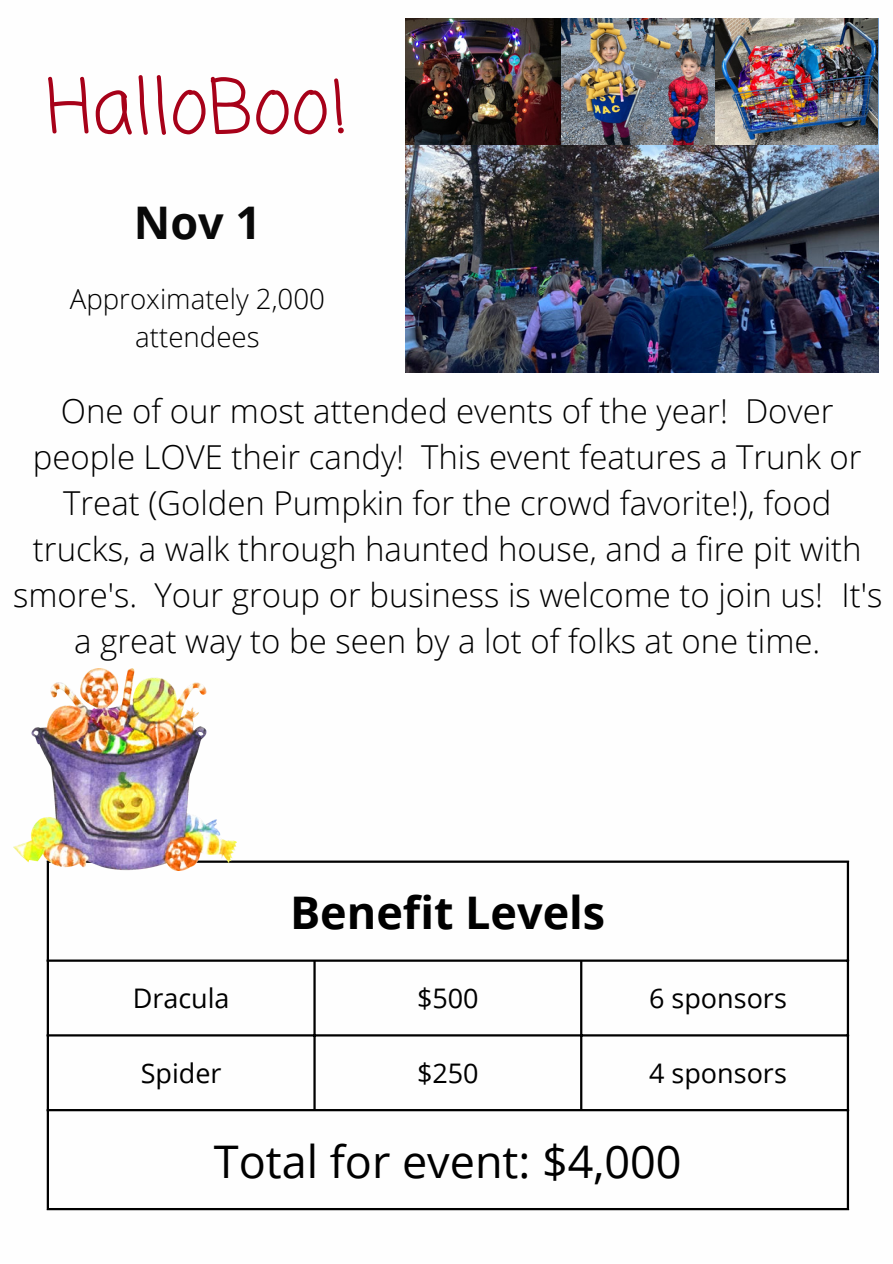
<style>
.page{position:relative;width:893px;height:1264px;background:#fff}
.page>*{position:absolute;margin:0;border:0;box-sizing:border-box;transform-origin:0 0}
.t1{font:75px "Coming Soon";color:#a70119}
.t2{font:45px "Open Sans";color:#000}
.t3{font:700 45px "Open Sans";color:#000}
.t4{font:700 45px "Open Sans";color:#090909}
.t5{font:300 33px/46px "Open Sans";color:#000;text-align:center}
.t6{font:300 27.75px/38.7px "Open Sans";color:#000;text-align:center}
.t7{font:27px "Open Sans";color:#000}
</style>
<div class="page">
<img style="left:405px;top:18px;width:473px;height:354px">
<img style="left:405px;top:18px;width:472px;height:126px">
<hr style="left:47px;top:862px;width:2px;height:345px;background:#000">
<hr style="left:313px;top:961px;width:2px;height:147px;background:#000">
<hr style="left:580px;top:961px;width:2px;height:147px;background:#000">
<hr style="left:846px;top:862px;width:3px;height:345px;background:#000">
<hr style="left:47px;top:860px;width:802px;height:2px;background:#000">
<hr style="left:47px;top:959px;width:802px;height:2px;background:#000">
<hr style="left:47px;top:1034px;width:802px;height:2px;background:#000">
<hr style="left:47px;top:1108px;width:802px;height:3px;background:#000">
<hr style="left:47px;top:1207px;width:802px;height:3px;background:#000">
<img style="left:13px;top:668px;width:224px;height:202px">
<p class="t1" style="left:46px;top:56px;width:304px">HalloBoo!</p>
<p class="t4" style="left:134px;top:191px;width:129px">Nov 1</p>
<p class="t6" style="left:70px;top:278px;width:257px">Approximately 2,000 attendees</p>
<p class="t5" style="left:13px;top:387px;width:870px">One of our most attended events of the year! Dover people LOVE their candy! This event features a Trunk or Treat (Golden Pumpkin for the crowd favorite!), food trucks, a walk through haunted house, and a fire pit with smore's. Your group or business is welcome to join us! It's a great way to be seen by a lot of folks at one time.</p>
<p class="t3" style="left:290px;top:881px;width:316px">Benefit Levels</p>
<p class="t7" style="left:133px;top:979px;width:98px">Dracula</p>
<p class="t7" style="left:417px;top:979px;width:63px">$500</p>
<p class="t7" style="left:649px;top:979px;width:139px">6 sponsors</p>
<p class="t7" style="left:141px;top:1053px;width:82px">Spider</p>
<p class="t7" style="left:417px;top:1053px;width:63px">$250</p>
<p class="t7" style="left:649px;top:1053px;width:139px">4 sponsors</p>
<p class="t2" style="left:214px;top:1129px;width:469px">Total for event: $4,000</p>
</div>
